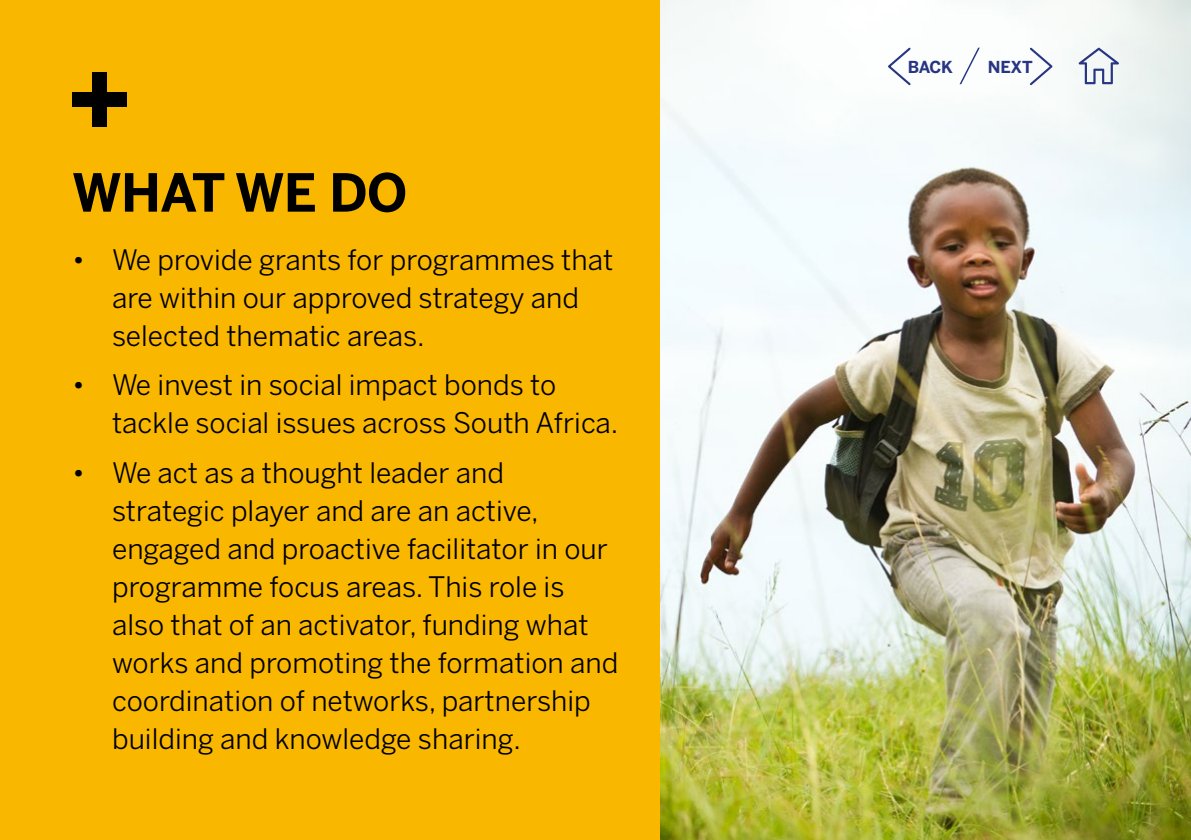
<style>
.page{position:relative;width:1191px;height:840px;background:#fff}
.page>*{position:absolute;margin:0;border:0;box-sizing:border-box;transform-origin:0 0}
.t1{font:700 52px "Benton Sans";letter-spacing:-.015em;color:#000}
.t2{font:28px/38px "Benton Sans";color:#000}
.t3{font:700 16.4px "Benton Sans";letter-spacing:-.02em;color:#283583}
</style>
<div class="page">
<div style="left:0;top:0;width:1191px;height:839px;background:#fab700"></div>
<img style="left:660px;top:0;width:531px;height:839px">
<div style="left:92px;top:72px;width:14px;height:55px;background:#000"></div>
<div style="left:72px;top:92px;width:55px;height:14px;background:#000"></div>
<svg style="left:1078px;top:48px;width:41px;height:36px"></svg>
<svg style="left:1028px;top:46px;width:26px;height:41px"></svg>
<svg style="left:885px;top:46px;width:27px;height:41px"></svg>
<svg style="left:958px;top:46px;width:23px;height:40px"></svg>
<h1 class="t1" style="left:72px;top:161px;width:337px">WHAT WE DO</h1>
<p class="t2" style="left:112px;top:240px;width:503px;text-indent:-40px">• We provide grants for programmes that are within our approved strategy and selected thematic areas.</p>
<p class="t2" style="left:112px;top:365px;width:508px;text-indent:-40px">• We invest in social impact bonds to tackle social issues across South Africa.</p>
<p class="t2" style="left:112px;top:453px;width:508px;text-indent:-40px">• We act as a thought leader and strategic player and are an active, engaged and proactive facilitator in our programme focus areas. This role is also that of an activator, funding what works and promoting the formation and coordination of networks, partnership building and knowledge sharing.</p>
<p class="t3" style="left:907px;top:57px;width:47px">BACK</p>
<p class="t3" style="left:988px;top:57px;width:46px">NEXT</p>
</div>
